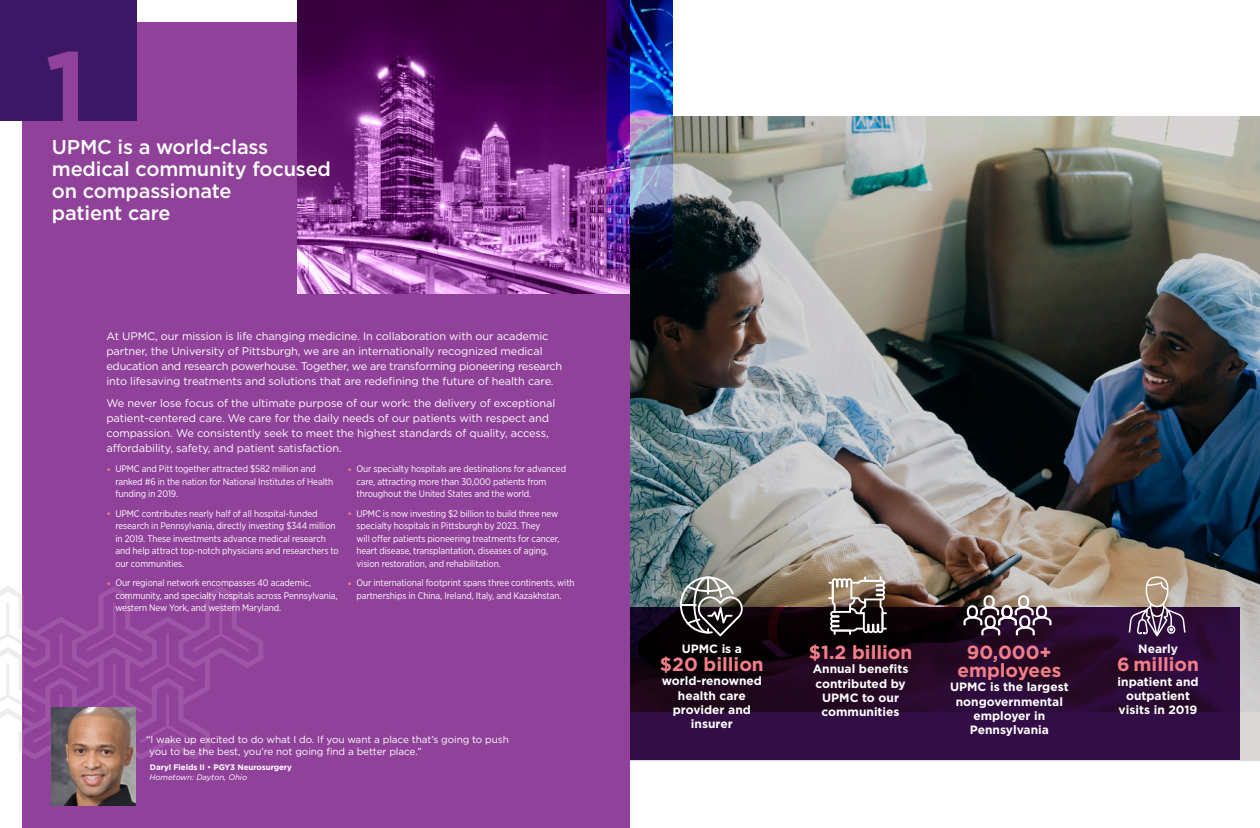
<style>
.page{position:relative;width:1260px;height:828px;background:#fff}
.page>*{position:absolute;margin:0;border:0;box-sizing:border-box;transform-origin:0 0}
.t1{font:700 100px "Gotham";color:#904199}
.Subhead_Trifold_Whit{font:500 20px/22px "Gotham";letter-spacing:-.01em;color:#fff}
.t2{font:700 19px/18px "Gotham";color:#f27f88;text-align:center}
.t3{font:700 12px/14.4px "Gotham";color:#fff;text-align:center}
.Intro_Text_Trifold_W{font:11px/15px "Gotham";letter-spacing:-.01em;color:#fff}
.Intro_Text_Trifold_W-2{font:10px/12px "Gotham";letter-spacing:-.01em;color:#fff}
.Bullets_Trifold_Whit{font:9.5px/12.5px "Gotham Narrow";letter-spacing:-.01em;color:#fff}
.Intro_Text_Trifold_W-3{font:700 8px/10px "Gotham";letter-spacing:-.01em;color:#fff}
.s1{font-family:"Gotham";font-weight:500;color:#f27f88}
.s2{font-weight:400;font-style:italic}
</style>
<div class="page">
<div style="left:22px;top:22px;width:608px;height:806px;background:#904199"></div>
<img style="left:630px;top:116px;width:630px;height:596px">
<svg style="left:630px;top:608px;width:610px;height:152px;background:#26092e"></svg>
<img style="left:298px;top:0;width:332px;height:293px">
<svg style="left:680px;top:576px;width:64px;height:60px;background:#676564"></svg>
<svg style="left:828px;top:576px;width:59px;height:59px"></svg>
<svg style="left:963px;top:595px;width:89px;height:40px"></svg>
<svg style="left:1129px;top:576px;width:57px;height:60px;background:#917b81"></svg>
<svg style="left:0;top:586px;width:237px;height:174px"></svg>
<svg style="left:0;top:602px;width:263px;height:141px"></svg>
<img style="left:52px;top:707px;width:84px;height:99px">
<img style="left:608px;top:0;width:64px;height:269px">
<div style="left:0;top:0;width:136px;height:121px;background:#3c1765"></div>
<p class="t1" style="left:45px;top:20px;width:44px">1</p>
<p class="Subhead_Trifold_Whit" style="left:52px;top:135px;width:281px">UPMC is a world-class medical community focused on compassionate<br>patient care</p>
<p class="Intro_Text_Trifold_W" style="left:106px;top:328px;width:458px">At UPMC, our mission is life changing medicine. In collaboration with our academic partner, the University of Pittsburgh, we are an internationally recognized medical education and research powerhouse. Together, we are transforming pioneering research into lifesaving treatments and solutions that are redefining the future of health care.</p>
<p class="Intro_Text_Trifold_W" style="left:106px;top:396px;width:450px">We never lose focus of the ultimate purpose of our work: the delivery of exceptional patient-centered care. We care for the daily needs of our patients with respect and compassion. We consistently seek to meet the highest standards of quality, access, affordability, safety, and patient satisfaction.</p>
<p class="Bullets_Trifold_Whit" style="left:115px;top:462px;width:219px;text-indent:-9px"><span class="s1">•</span> UPMC and Pitt together attracted $582 million and ranked #6 in the nation for National Institutes of Health funding in 2019.</p>
<p class="Bullets_Trifold_Whit" style="left:115px;top:507px;width:225px;text-indent:-9px"><span class="s1">•</span> UPMC contributes nearly half of all hospital-funded research in Pennsylvania, directly investing $344 million in 2019. These investments advance medical research and help attract top-notch physicians and researchers to our communities.</p>
<p class="Bullets_Trifold_Whit" style="left:115px;top:577px;width:224px;text-indent:-9px"><span class="s1">•</span> Our regional network encompasses 40 academic, community, and specialty hospitals across Pennsylvania, western New York, and western Maryland.</p>
<p class="Bullets_Trifold_Whit" style="left:356px;top:462px;width:211px;text-indent:-9px"><span class="s1">•</span> Our specialty hospitals are destinations for advanced care, attracting more than 30,000 patients from throughout the United States and the world.</p>
<p class="Bullets_Trifold_Whit" style="left:356px;top:507px;width:205px;text-indent:-9px"><span class="s1">•</span> UPMC is now investing $2 billion to build three new specialty hospitals in Pittsburgh by 2023. They<br>will offer patients pioneering treatments for cancer, heart disease, transplantation, diseases of aging, vision restoration, and rehabilitation.</p>
<p class="Bullets_Trifold_Whit" style="left:347px;top:576px;width:229px;line-height:13px;text-align:center"><span class="s1">•</span> Our international footprint spans three continents, with partnerships in China, Ireland, Italy, and Kazakhstan.</p>
<p class="Intro_Text_Trifold_W-2" style="left:149px;top:734px;width:361px;text-indent:-3px">“I wake up excited to do what I do. If you want a place that’s going to push you to be the best, you’re not going find a better place.”</p>
<p class="Intro_Text_Trifold_W-3" style="left:150px;top:762px;width:144px">Daryl Fields II • PGY3 Neurosurgery<br><span class="s2">Hometown: Dayton, Ohio</span></p>
<p class="t3" style="left:682px;top:642px;width:62px">UPMC is a</p>
<p class="t2" style="left:660px;top:655px;width:105px">$20 billion</p>
<p class="t3" style="left:662px;top:674px;width:102px">world-renowned health care provider and insurer</p>
<p class="t2" style="left:809px;top:643px;width:105px">$1.2 billion</p>
<p class="t3" style="left:813px;top:662px;width:97px">Annual benefits contributed by<br>UPMC to our communities</p>
<p class="t2" style="left:957px;top:643px;width:105px">90,000+ employees</p>
<p class="t3" style="left:950px;top:680px;width:120px">UPMC is the largest nongovernmental employer in<br>Pennsylvania</p>
<p class="t3" style="left:1138px;top:642px;width:41px">Nearly</p>
<p class="t2" style="left:1117px;top:655px;width:83px">6 million</p>
<p class="t3" style="left:1118px;top:674px;width:82px">inpatient and outpatient</p>
<p class="t3" style="left:1119px;top:703px;width:80px">visits in 2019</p>
</div>
